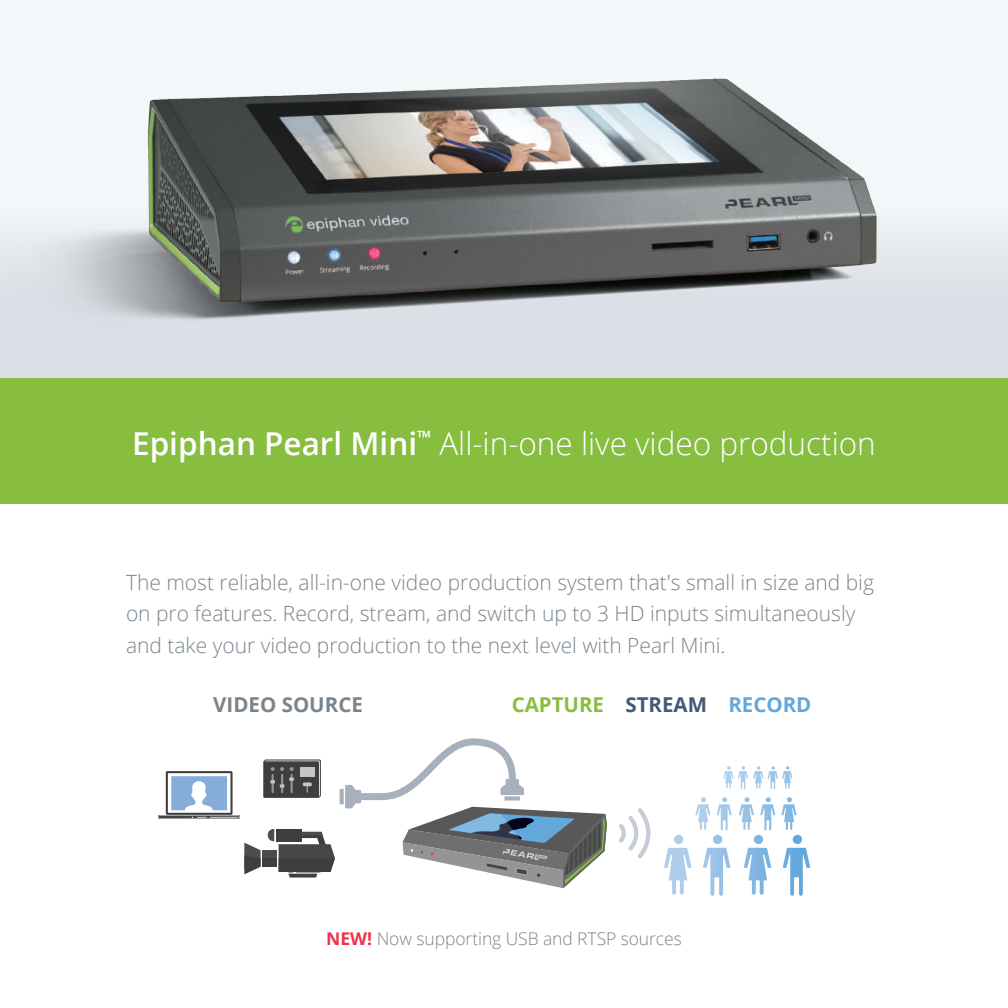
<style>
.page{position:relative;width:1008px;height:1008px;background:#fff}
.page>*{position:absolute;margin:0;border:0;box-sizing:border-box;transform-origin:0 0}
.t1{font:300 31.5px "Open Sans";color:#fff}
.t2{font:300 21px/31.5px "Open Sans";color:#7a848c}
.t3{font:700 20.47px "Open Sans";color:#87be3f}
.t4{font:700 20.47px "Open Sans";color:#7a848c}
.t5{font:300 17.5px "Open Sans";letter-spacing:-.005em;color:#7a848c}
.s1{font-weight:600}
.s2{color:#415a79}
.s3{color:#62a8db}
.s4{font-weight:700;color:#ee314b}
</style>
<div class="page">
<svg style="left:0;top:0;width:1008px;height:378px"></svg>
<img style="left:3px;top:0;width:971px;height:378px">
<svg style="left:158px;top:771px;width:82px;height:48px"></svg>
<svg style="left:263px;top:759px;width:58px;height:39px;background:#535355"></svg>
<div style="left:300px;top:767px;width:15px;height:10px;background:#c4c5c7"></div>
<div style="left:262px;top:850px;width:15px;height:16px;background:#3e3e3f"></div>
<svg style="left:244px;top:843px;width:17px;height:31px"></svg>
<div style="left:262px;top:850px;width:15px;height:8px;background:#4b4c4d"></div>
<svg style="left:268px;top:829px;width:67px;height:49px"></svg>
<svg style="left:664px;top:797px;width:68px;height:99px"></svg>
<svg style="left:781px;top:797px;width:29px;height:99px"></svg>
<svg style="left:739px;top:797px;width:36px;height:98px"></svg>
<svg style="left:723px;top:766px;width:69px;height:23px"></svg>
<svg style="left:619px;top:808px;width:31px;height:50px"></svg>
<svg style="left:340px;top:789px;width:4px;height:15px"></svg>
<svg style="left:345px;top:738px;width:262px;height:150px"></svg>
<div style="left:0;top:378px;width:1008px;height:126px;background:#87be3f"></div>
<h1 class="t1" style="left:132px;top:422px;width:745px"><span class="s1">Epiphan Pearl Mini</span><sup>™</sup> All-in-one live video production</h1>
<p class="t2" style="left:126px;top:566px;width:750px">The most reliable, all-in-one video production system that's small in size and big on pro features. Record, stream, and switch up to 3 HD inputs simultaneously and take your video production to the next level with Pearl Mini.</p>
<p class="t4" style="left:213px;top:690px;width:151px">VIDEO SOURCE</p>
<p class="t3" style="left:512px;top:690px;width:301px">CAPTURE <span class="s2">STREAM</span> <span class="s3">RECORD</span></p>
<p class="t5" style="left:326px;top:927px;width:357px"><span class="s4">NEW!</span> Now supporting USB and RTSP sources</p>
</div>
